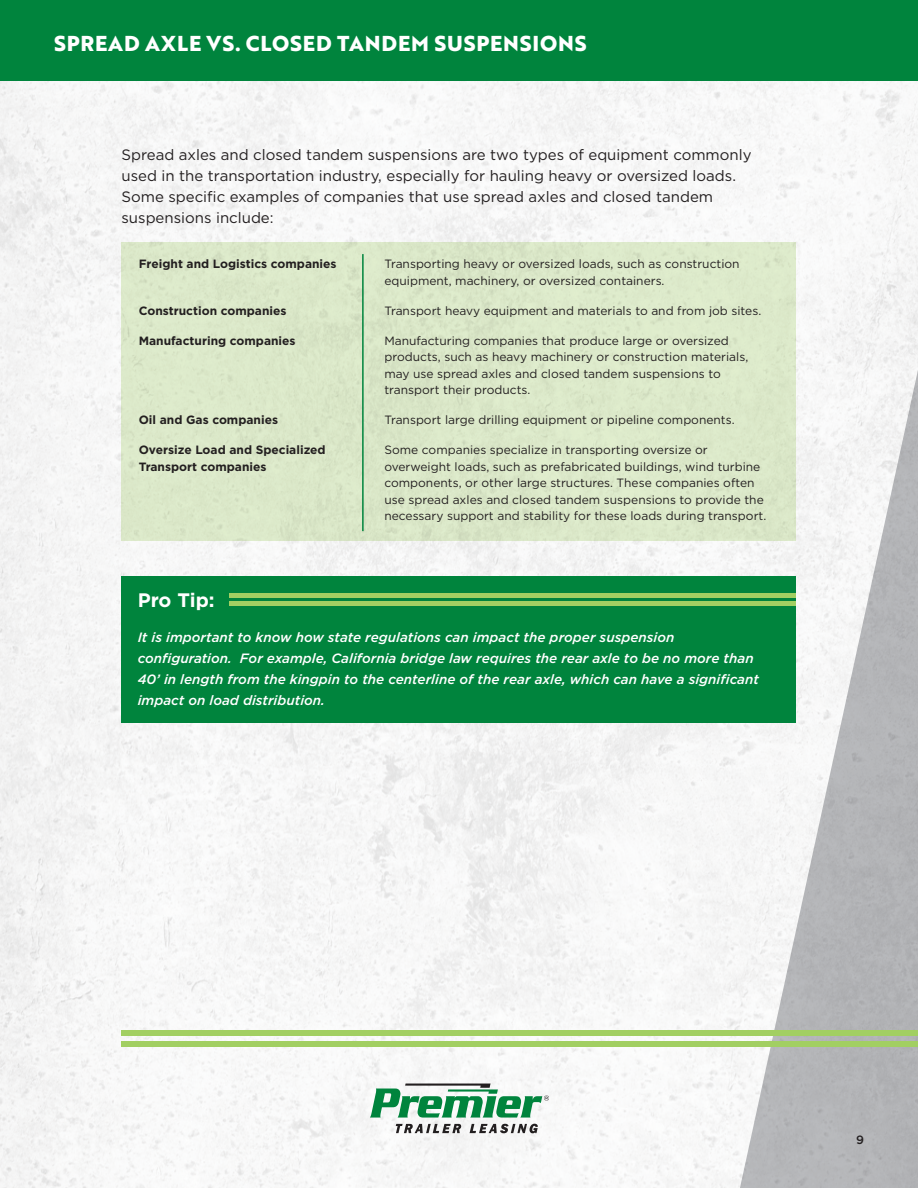
<style>
.page{position:relative;width:918px;height:1188px;background:#fff}
.page>*{position:absolute;margin:0;border:0;box-sizing:border-box;transform-origin:0 0}
.t1{font:700 21px "Brother 1816 Extra";letter-spacing:.04em;color:#fff}
.pro_tip{font:700 19.5px "Gotham";letter-spacing:-.005em;color:#fff}
.subhead{font:15px/21px "Gotham";color:#231f20}
.pro_tip-2{font:italic 500 13.5px/21px "Gotham";color:#fff}
.chart_copy{font:12px/16.5px "Gotham";color:#231f20}
.chart_copy-2{font:700 12px/16.5px "Gotham";color:#231f20}
.body_copy{font:500 12px "Gotham";color:#231f20}
</style>
<div class="page">
<img style="left:0;top:81px;width:918px;height:1107px">
<svg style="left:737px;top:308px;width:181px;height:880px;fill:#b7b8bb"></svg>
<svg style="left:396px;top:1124px;width:65px;height:9px"></svg>
<svg style="left:470px;top:1124px;width:68px;height:9px"></svg>
<svg style="left:370px;top:1084px;width:178px;height:34px"></svg>
<div style="left:0;top:0;width:918px;height:81px;background:#00843d"></div>
<div style="left:122px;top:1031px;width:796px;height:5px;background:#a2cf62"></div>
<div style="left:122px;top:1041px;width:796px;height:5px;background:#a2cf62"></div>
<div style="left:122px;top:242px;width:674px;height:299px;background:#dbe8c9"></div>
<hr style="left:362px;top:254px;width:2px;height:277px;background:#00843d">
<div style="left:122px;top:576px;width:674px;height:147px;background:#00843d"></div>
<hr style="left:230px;top:593px;width:566px;height:4px;background:#a2cf62">
<hr style="left:230px;top:602px;width:566px;height:4px;background:#a2cf62">
<p class="t1" style="left:54px;top:27px;width:534px">SPREAD AXLE VS. CLOSED TANDEM SUSPENSIONS</p>
<p class="subhead" style="left:122px;top:144px;width:632px">Spread axles and closed tandem suspensions are two types of equipment commonly used in the transportation industry, especially for hauling heavy or oversized loads.<br>Some specific examples of companies that use spread axles and closed tandem suspensions include:</p>
<p class="chart_copy-2" style="left:139px;top:256px;width:199px">Freight and Logistics companies</p>
<p class="chart_copy-2" style="left:139px;top:302px;width:149px">Construction companies</p>
<p class="chart_copy-2" style="left:139px;top:332px;width:158px">Manufacturing companies</p>
<p class="chart_copy" style="left:384px;top:255px;width:357px">Transporting heavy or oversized loads, such as construction equipment, machinery, or oversized containers.</p>
<p class="chart_copy" style="left:384px;top:302px;width:378px">Transport heavy equipment and materials to and from job sites.</p>
<p class="chart_copy" style="left:384px;top:332px;width:365px">Manufacturing companies that produce large or oversized products, such as heavy machinery or construction materials, may use spread axles and closed tandem suspensions to transport their products.</p>
<p class="chart_copy" style="left:384px;top:411px;width:352px">Transport large drilling equipment or pipeline components.</p>
<p class="chart_copy" style="left:384px;top:441px;width:383px">Some companies specialize in transporting oversize or overweight loads, such as prefabricated buildings, wind turbine components, or other large structures. These companies often use spread axles and closed tandem suspensions to provide the necessary support and stability for these loads during transport.</p>
<p class="chart_copy-2" style="left:139px;top:412px;width:141px">Oil and Gas companies</p>
<p class="chart_copy-2" style="left:139px;top:442px;width:188px">Oversize Load and Specialized<br>Transport companies</p>
<p class="pro_tip" style="left:138px;top:587px;width:78px">Pro Tip:</p>
<p class="pro_tip-2" style="left:138px;top:626px;width:623px">It is important to know how state regulations can impact the proper suspension configuration. For example, California bridge law requires the rear axle to be no more than 40’ in length from the kingpin to the centerline of the rear axle, which can have a significant impact on load distribution.</p>
<p class="body_copy" style="left:856px;top:1132px;width:9px">9</p>
</div>
